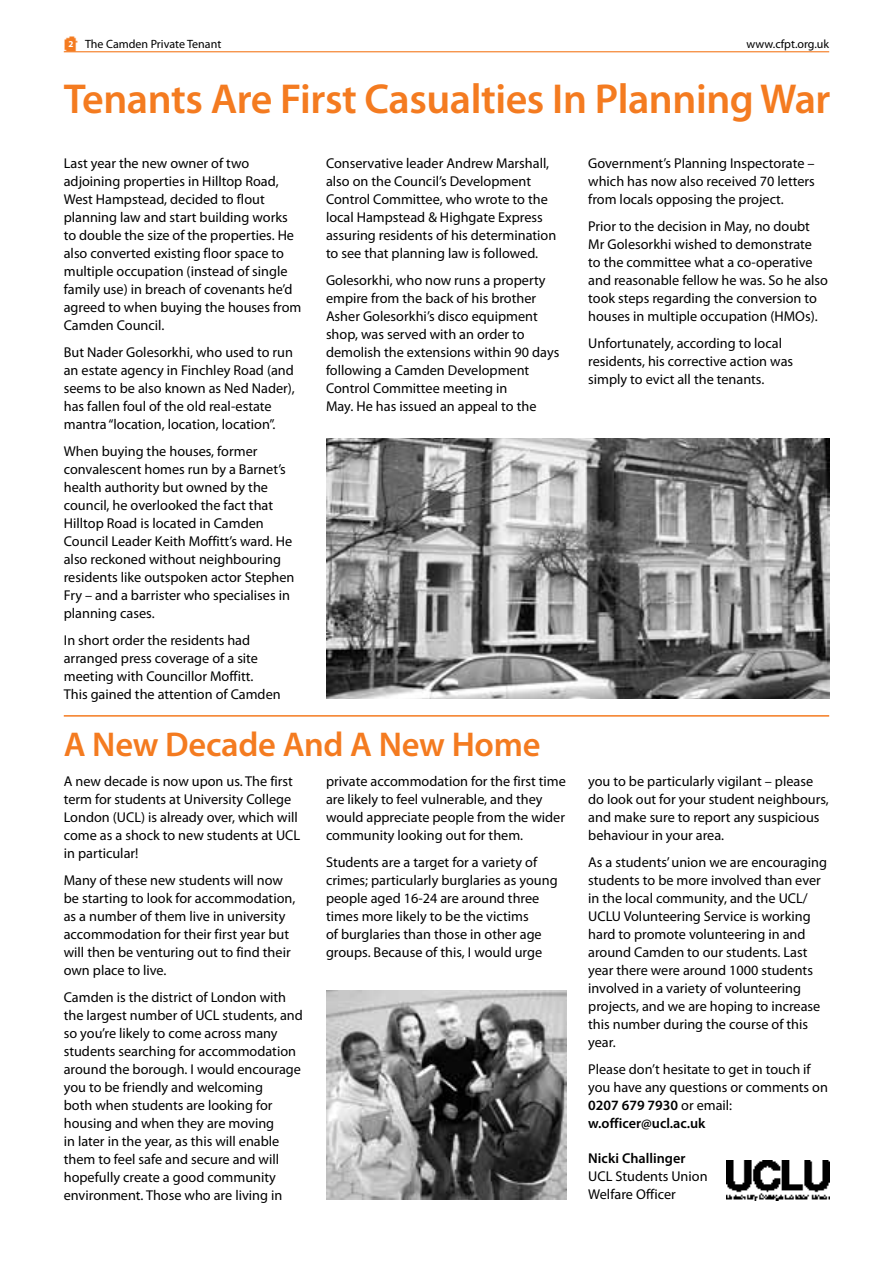
<style>
.page{position:relative;width:893px;height:1263px;background:#fff}
.page>*{position:absolute;margin:0;border:0;box-sizing:border-box;transform-origin:0 0}
.t1{font:600 42px "Myriad Pro";letter-spacing:-.01em;color:#f47b20}
.t2{font:600 34.5px "Myriad Pro";letter-spacing:-.01em;color:#f47b20}
.t3{font:14.25px/18px "Myriad Pro";color:#000}
.t4{font:600 14.25px "Myriad Pro";color:#000}
.t5{font:12px "Myriad Pro";color:#000}
.s1{font-weight:700;font-size:9px;color:#fff}
.s2{font-weight:600}
</style>
<div class="page">
<img style="left:64px;top:36px;width:14px;height:15px">
<hr style="left:64px;top:51px;width:765px;height:1px;background:#f47b20">
<img style="left:726px;top:1160px;width:103px;height:40px">
<img style="left:326px;top:438px;width:503px;height:261px">
<img style="left:326px;top:991px;width:241px;height:208px">
<hr style="left:64px;top:715px;width:765px;height:2px;background:#f47b20">
<p class="t5" style="left:68px;top:37px;width:154px"><span class="s1">2</span> The Camden Private Tenant</p>
<p class="t5" style="left:747px;top:37px;width:84px">www.cfpt.org.uk</p>
<h1 class="t1" style="left:64px;top:73px;width:768px">Tenants Are First Casualties In Planning War</h1>
<p class="t3" style="left:64px;top:154px;width:239px">Last year the new owner of two adjoining properties in Hilltop Road, West Hampstead, decided to flout planning law and start building works to double the size of the properties. He also converted existing floor space to multiple occupation (instead of single family use) in breach of covenants he’d agreed to when buying the houses from Camden Council.</p>
<p class="t3" style="left:64px;top:343px;width:233px">But Nader Golesorkhi, who used to run an estate agency in Finchley Road (and seems to be also known as Ned Nader), has fallen foul of the old real-estate mantra “location, location, location”.</p>
<p class="t3" style="left:64px;top:442px;width:232px">When buying the houses, former convalescent homes run by a Barnet’s health authority but owned by the council, he overlooked the fact that Hilltop Road is located in Camden Council Leader Keith Moffitt’s ward. He also reckoned without neighbouring residents like outspoken actor Stephen Fry – and a barrister who specialises in planning cases.</p>
<p class="t3" style="left:64px;top:631px;width:218px">In short order the residents had arranged press coverage of a site meeting with Councillor Moffitt.<br>This gained the attention of Camden</p>
<p class="t3" style="left:326px;top:154px;width:232px">Conservative leader Andrew Marshall, also on the Council’s Development Control Committee, who wrote to the local Hampstead &amp; Highgate Express assuring residents of his determination to see that planning law is followed.</p>
<p class="t3" style="left:326px;top:271px;width:235px">Golesorkhi, who now runs a property empire from the back of his brother Asher Golesorkhi’s disco equipment shop, was served with an order to demolish the extensions within 90 days following a Camden Development Control Committee meeting in<br>May. He has issued an appeal to the</p>
<h2 class="t2" style="left:64px;top:722px;width:478px">A New Decade And A New Home</h2>
<p class="t3" style="left:64px;top:772px;width:238px">A new decade is now upon us. The first term for students at University College London (UCL) is already over, which will come as a shock to new students at UCL in particular!</p>
<p class="t3" style="left:64px;top:871px;width:233px">Many of these new students will now be starting to look for accommodation, as a number of them live in university accommodation for their first year but will then be venturing out to find their own place to live.</p>
<p class="t3" style="left:64px;top:988px;width:241px">Camden is the district of London with the largest number of UCL students, and so you’re likely to come across many students searching for accommodation around the borough. I would encourage you to be friendly and welcoming<br>both when students are looking for housing and when they are moving<br>in later in the year, as this will enable them to feel safe and secure and will hopefully create a good community environment. Those who are living in</p>
<p class="t3" style="left:326px;top:772px;width:241px">private accommodation for the first time are likely to feel vulnerable, and they would appreciate people from the wider community looking out for them.</p>
<p class="t3" style="left:326px;top:853px;width:233px">Students are a target for a variety of crimes; particularly burglaries as young people aged 16-24 are around three times more likely to be the victims<br>of burglaries than those in other age groups. Because of this, I would urge</p>
<p class="t3" style="left:588px;top:154px;width:228px;text-align:justify">Government’s Planning Inspectorate – which has now also received 70 letters from locals opposing the project.</p>
<p class="t3" style="left:588px;top:217px;width:241px">Prior to the decision in May, no doubt Mr Golesorkhi wished to demonstrate<br>to the committee what a co-operative and reasonable fellow he was. So he also took steps regarding the conversion to houses in multiple occupation (HMOs).</p>
<p class="t3" style="left:588px;top:334px;width:206px">Unfortunately, according to local residents, his corrective action was simply to evict all the tenants.</p>
<p class="t3" style="left:588px;top:772px;width:242px">you to be particularly vigilant – please do look out for your student neighbours, and make sure to report any suspicious behaviour in your area.</p>
<p class="t3" style="left:588px;top:853px;width:240px">As a students’ union we are encouraging students to be more involved than ever in the local community, and the UCL/ UCLU Volunteering Service is working hard to promote volunteering in and around Camden to our students. Last year there were around 1000 students involved in a variety of volunteering projects, and we are hoping to increase this number during the course of this year.</p>
<p class="t3" style="left:588px;top:1060px;width:241px">Please don’t hesitate to get in touch if you have any questions or comments on<br><span class="s2">0207 679 7930</span> or email: <span class="s2">w.officer@ucl.ac.uk</span></p>
<p class="t4" style="left:588px;top:1149px;width:99px">Nicki Challinger</p>
<p class="t3" style="left:588px;top:1167px;width:121px">UCL Students Union<br>Welfare Officer</p>
</div>
